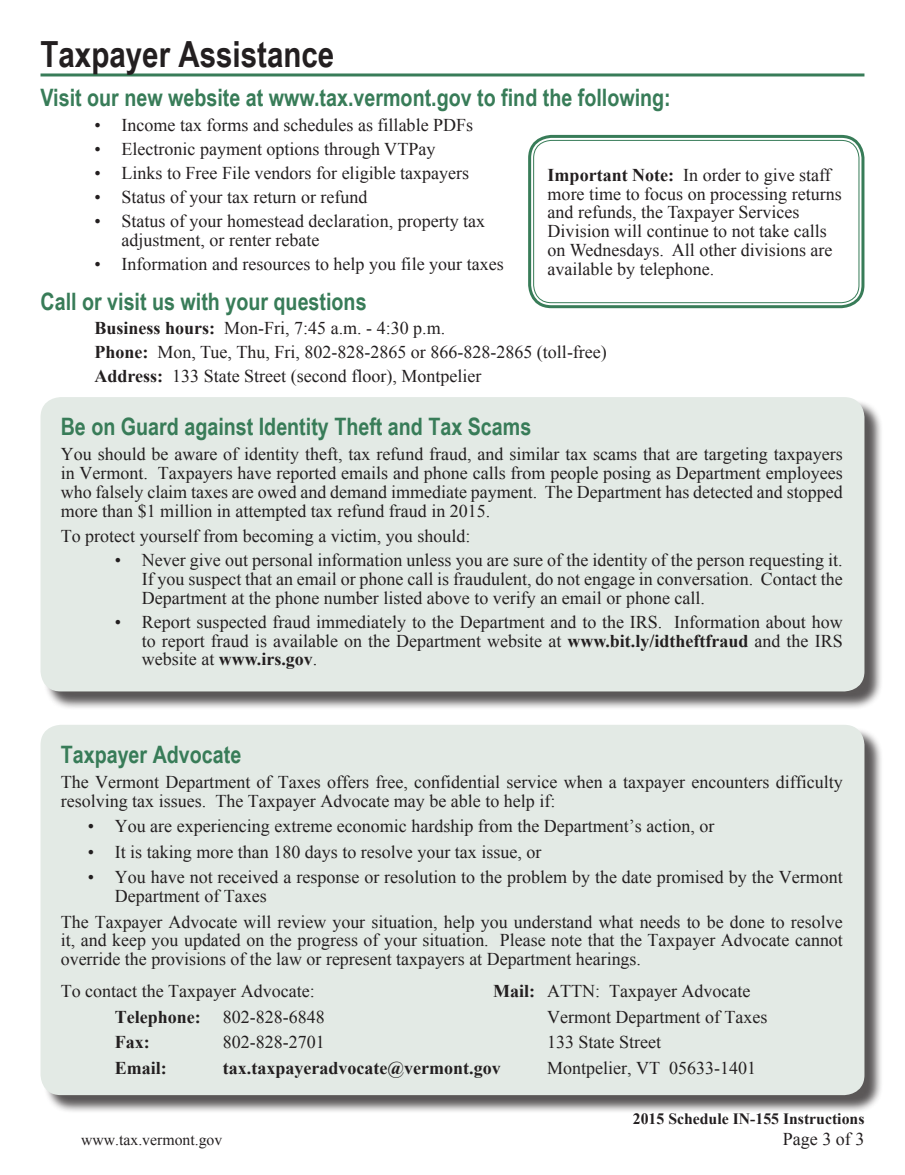
<style>
.page{position:relative;width:905px;height:1175px;background:#fff}
.page>*{position:absolute;margin:0;border:0;box-sizing:border-box;transform-origin:0 0}
._2012IncInst-Normal{font:700 36px "Arial Narrow";color:#231f20}
.INC_Bk_Cover_heading{font:700 24px "Arial Narrow";color:#387c58}
.INC_Bk_Cover_heading-2{font:18px/18.8px "Times New Roman";color:#231f20}
.INC_Bk_Cover_heading-3{font:700 18px "Times New Roman";color:#231f20}
.t1{font:700 15.75px "Times New Roman";color:#231f20}
.t2{font:15.75px "Times New Roman";color:#231f20}
.s1{font-weight:700}
</style>
<div class="page">
<hr style="left:40px;top:73px;width:824px;height:3px;background:#387c58">
<div style="left:43px;top:399px;width:840px;height:311px;background:#231f20;opacity:.75"></div>
<div style="left:40px;top:397px;width:824px;height:294px;background:#e3eae5;border-radius:20px"></div>
<div style="left:43px;top:727px;width:840px;height:386px;background:#231f20;opacity:.75"></div>
<div style="left:40px;top:724px;width:824px;height:371px;background:#e3eae5;border-radius:20px"></div>
<div style="left:528px;top:135px;width:336px;height:173px;border:3px solid #387c58;border-radius:22px"></div>
<div style="left:533px;top:140px;width:326px;height:163px;border:1px solid #387c58;border-radius:18px"></div>
<p class="_2012IncInst-Normal" style="left:40px;top:27px;width:295px">Taxpayer Assistance</p>
<p class="INC_Bk_Cover_heading" style="left:40px;top:80px;width:631px">Visit our new website at www.tax.vermont.gov to find the following:</p>
<p class="INC_Bk_Cover_heading-2" style="left:94px;top:115px;width:380px">• Income tax forms and schedules as fillable PDFs</p>
<p class="INC_Bk_Cover_heading-2" style="left:94px;top:139px;width:342px">• Electronic payment options through VTPay</p>
<p class="INC_Bk_Cover_heading-2" style="left:94px;top:163px;width:376px">• Links to Free File vendors for eligible taxpayers</p>
<p class="INC_Bk_Cover_heading-2" style="left:94px;top:187px;width:274px">• Status of your tax return or refund</p>
<p class="INC_Bk_Cover_heading-2" style="left:122px;top:211px;width:365px;text-indent:-27px">• Status of your homestead declaration, property tax adjustment, or renter rebate</p>
<p class="INC_Bk_Cover_heading-2" style="left:94px;top:254px;width:410px">• Information and resources to help you file your taxes</p>
<p class="INC_Bk_Cover_heading" style="left:40px;top:283px;width:327px">Call or visit us with your questions</p>
<p class="INC_Bk_Cover_heading-2" style="left:94px;top:318px;width:352px"><span class="s1">Business hours:</span> Mon-Fri, 7:45 a.m. - 4:30 p.m.</p>
<p class="INC_Bk_Cover_heading-2" style="left:94px;top:342px;width:514px"><span class="s1">Phone:</span> Mon, Tue, Thu, Fri, 802-828-2865 or 866-828-2865 (toll-free)</p>
<p class="INC_Bk_Cover_heading-2" style="left:94px;top:366px;width:388px"><span class="s1">Address:</span> 133 State Street (second floor), Montpelier</p>
<p class="INC_Bk_Cover_heading" style="left:61px;top:408px;width:472px">Be on Guard against Identity Theft and Tax Scams</p>
<p class="INC_Bk_Cover_heading-2" style="left:61px;top:444px;width:783px;text-align:justify">You should be aware of identity theft, tax refund fraud, and similar tax scams that are targeting taxpayers in Vermont. Taxpayers have reported emails and phone calls from people posing as Department employees who falsely claim taxes are owed and demand immediate payment. The Department has detected and stopped more than $1 million in attempted tax refund fraud in 2015.</p>
<p class="INC_Bk_Cover_heading-2" style="left:61px;top:526px;width:411px">To protect yourself from becoming a victim, you should:</p>
<p class="INC_Bk_Cover_heading-2" style="left:142px;top:550px;width:702px;text-align:justify;text-indent:-27px">• Never give out personal information unless you are sure of the identity of the person requesting it.<br>If you suspect that an email or phone call is fraudulent, do not engage in conversation. Contact the Department at the phone number listed above to verify an email or phone call.</p>
<p class="INC_Bk_Cover_heading-2" style="left:142px;top:612px;width:702px;text-align:justify;text-indent:-27px">• Report suspected fraud immediately to the Department and to the IRS. Information about how to report fraud is available on the Department website at <span class="s1">www.bit.ly/idtheftfraud</span> and the IRS website at <span class="s1">www.irs.gov</span>.</p>
<p class="INC_Bk_Cover_heading-2" style="left:547px;top:165px;width:295px"><span class="s1">Important Note:</span> In order to give staff more time to focus on processing returns and refunds, the Taxpayer Services Division will continue to not take calls on Wednesdays. All other divisions are available by telephone.</p>
<p class="INC_Bk_Cover_heading" style="left:61px;top:736px;width:182px">Taxpayer Advocate</p>
<p class="INC_Bk_Cover_heading-2" style="left:61px;top:772px;width:783px">The Vermont Department of Taxes offers free, confidential service when a taxpayer encounters difficulty resolving tax issues. The Taxpayer Advocate may be able to help if:</p>
<p class="INC_Bk_Cover_heading-2" style="left:88px;top:816px;width:628px">• You are experiencing extreme economic hardship from the Department’s action, or</p>
<p class="INC_Bk_Cover_heading-2" style="left:88px;top:842px;width:455px">• It is taking more than 180 days to resolve your tax issue, or</p>
<p class="INC_Bk_Cover_heading-2" style="left:115px;top:867px;width:729px;text-indent:-27px">• You have not received a response or resolution to the problem by the date promised by the Vermont<br>Department of Taxes</p>
<p class="INC_Bk_Cover_heading-2" style="left:61px;top:912px;width:783px;text-align:justify">The Taxpayer Advocate will review your situation, help you understand what needs to be done to resolve it, and keep you updated on the progress of your situation. Please note that the Taxpayer Advocate cannot override the provisions of the law or represent taxpayers at Department hearings.</p>
<p class="INC_Bk_Cover_heading-2" style="left:61px;top:981px;width:255px">To contact the Taxpayer Advocate:</p>
<p class="INC_Bk_Cover_heading-2" style="left:493px;top:981px;width:259px"><span class="s1">Mail:</span> ATTN: Taxpayer Advocate</p>
<p class="INC_Bk_Cover_heading-2" style="left:115px;top:1007px;width:211px"><span class="s1">Telephone:</span> 802-828-6848</p>
<p class="INC_Bk_Cover_heading-2" style="left:547px;top:1007px;width:222px">Vermont Department of Taxes</p>
<p class="INC_Bk_Cover_heading-3" style="left:115px;top:1030px;width:36px">Fax:</p>
<p class="INC_Bk_Cover_heading-2" style="left:223px;top:1032px;width:103px">802-828-2701</p>
<p class="INC_Bk_Cover_heading-2" style="left:547px;top:1032px;width:115px">133 State Street</p>
<p class="INC_Bk_Cover_heading-3" style="left:115px;top:1055px;width:54px">Email:</p>
<p class="INC_Bk_Cover_heading-3" style="left:223px;top:1055px;width:279px">tax.taxpayeradvocate@vermont.gov</p>
<p class="INC_Bk_Cover_heading-2" style="left:547px;top:1058px;width:210px">Montpelier, VT 05633-1401</p>
<p class="t1" style="left:633px;top:1107px;width:233px">2015 Schedule IN-155 Instructions</p>
<p class="t2" style="left:81px;top:1129px;width:143px">www.tax.vermont.gov</p>
<p class="INC_Bk_Cover_heading-2" style="left:783px;top:1129px;width:83px">Page 3 of 3</p>
</div>
